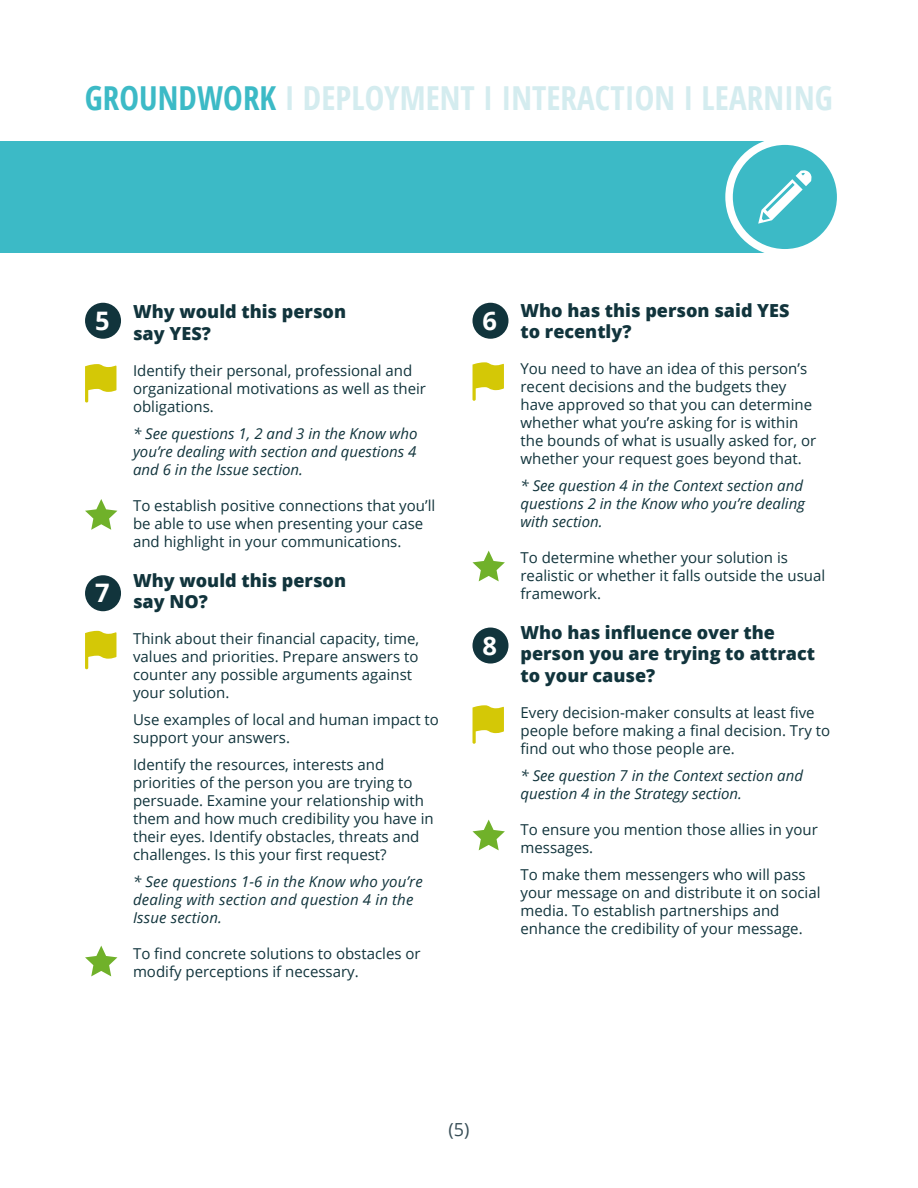
<style>
.page{position:relative;width:918px;height:1188px;background:#fff}
.page>*{position:absolute;margin:0;border:0;box-sizing:border-box;transform-origin:0 0}
.t1{font:700 condensed 33px "Open Sans";letter-spacing:.005em;color:#d4ecef}
.t2{font:700 25.5px "Open Sans";color:#fff}
.Titres{font:800 18px/21.6px "Open Sans";color:#11343c}
.last_parag{font:800 18px/21.6px "Open Sans";color:#11343c}
.t3{font:18px "Open Sans";color:#384e57}
.texte{font:15px/18px "Open Sans";color:#11343c}
.last_parag-2{font:italic 15px/18px "Open Sans";color:#11343c}
.last_parag-3{font:15px/18px "Open Sans";color:#11343c}
.s1{color:#3cbac6}
</style>
<div class="page">
<div style="left:0;top:141px;width:790px;height:112px;background:#3cbac6"></div>
<div style="left:85px;top:303px;width:36px;height:36px;background:#11343c;border-radius:50%"></div>
<svg style="left:85px;top:364px;width:31px;height:38px"></svg>
<svg style="left:85px;top:499px;width:32px;height:31px"></svg>
<div style="left:85px;top:575px;width:36px;height:36px;background:#11343c;border-radius:50%"></div>
<svg style="left:85px;top:631px;width:31px;height:38px"></svg>
<svg style="left:85px;top:946px;width:32px;height:30px"></svg>
<div style="left:472px;top:303px;width:36px;height:36px;background:#11343c;border-radius:50%"></div>
<svg style="left:473px;top:362px;width:31px;height:39px"></svg>
<svg style="left:472px;top:551px;width:33px;height:30px"></svg>
<div style="left:472px;top:628px;width:36px;height:36px;background:#11343c;border-radius:50%"></div>
<svg style="left:473px;top:705px;width:31px;height:39px"></svg>
<svg style="left:472px;top:820px;width:33px;height:30px"></svg>
<div style="left:729px;top:141px;width:112px;height:112px;background:#3cbac6;border-radius:50%"></div>
<div style="left:725px;top:137px;width:119px;height:120px;border:8px solid #fff;border-radius:50%"></div>
<svg style="left:758px;top:170px;width:54px;height:54px"></svg>
<p class="t1" style="left:85px;top:75px;width:750px"><span class="s1">GROUNDWORK</span> I DEPLOYMENT I INTERACTION I LEARNING</p>
<p class="t2" style="left:95px;top:303px;width:16px">5</p>
<p class="Titres" style="left:133px;top:300px;width:215px">Why would this person say YES?</p>
<p class="texte" style="left:133px;top:361px;width:295px">Identify their personal, professional and organizational motivations as well as their obligations.</p>
<p class="last_parag-2" style="left:133px;top:424px;width:286px;text-align:justify">* See questions 1, 2 and 3 in the Know who you’re dealing with section and questions 4 and 6 in the Issue section.</p>
<p class="last_parag-3" style="left:133px;top:496px;width:304px">To establish positive connections that you’ll be able to use when presenting your case and highlight in your communications.</p>
<p class="t2" style="left:95px;top:575px;width:16px">7</p>
<p class="Titres" style="left:133px;top:568px;width:215px">Why would this person say NO?</p>
<p class="texte" style="left:133px;top:629px;width:288px">Think about their financial capacity, time, values and priorities. Prepare answers to counter any possible arguments against your solution.</p>
<p class="texte" style="left:133px;top:710px;width:307px">Use examples of local and human impact to support your answers.</p>
<p class="texte" style="left:133px;top:755px;width:302px">Identify the resources, interests and priorities of the person you are trying to persuade. Examine your relationship with them and how much credibility you have in their eyes. Identify obstacles, threats and challenges. Is this your first request?</p>
<p class="last_parag-2" style="left:133px;top:872px;width:291px">* See questions 1-6 in the Know who you’re dealing with section and question 4 in the<br>Issue section.</p>
<p class="texte" style="left:133px;top:944px;width:289px">To find concrete solutions to obstacles or modify perceptions if necessary.</p>
<p class="t2" style="left:482px;top:303px;width:16px">6</p>
<p class="Titres" style="left:520px;top:298px;width:270px">Who has this person said YES to recently?</p>
<p class="texte" style="left:520px;top:359px;width:297px">You need to have an idea of this person’s recent decisions and the budgets they have approved so that you can determine whether what you’re asking for is within the bounds of what is usually asked for, or whether your request goes beyond that.</p>
<p class="last_parag-2" style="left:520px;top:476px;width:286px">* See question 4 in the Context section and questions 2 in the Know who you’re dealing with section.</p>
<p class="last_parag-3" style="left:520px;top:548px;width:306px">To determine whether your solution is realistic or whether it falls outside the usual framework.</p>
<p class="t2" style="left:482px;top:627px;width:16px">8</p>
<p class="last_parag" style="left:520px;top:621px;width:296px">Who has influence over the person you are trying to attract to your cause?</p>
<p class="texte" style="left:520px;top:703px;width:311px">Every decision-maker consults at least five people before making a final decision. Try to find out who those people are.</p>
<p class="last_parag-2" style="left:520px;top:766px;width:284px">* See question 7 in the Context section and question 4 in the Strategy section.</p>
<p class="texte" style="left:520px;top:820px;width:299px">To ensure you mention those allies in your messages.</p>
<p class="texte" style="left:520px;top:865px;width:302px">To make them messengers who will pass your message on and distribute it on social media. To establish partnerships and enhance the credibility of your message.</p>
<p class="t3" style="left:449px;top:1117px;width:22px">(5)</p>
</div>
